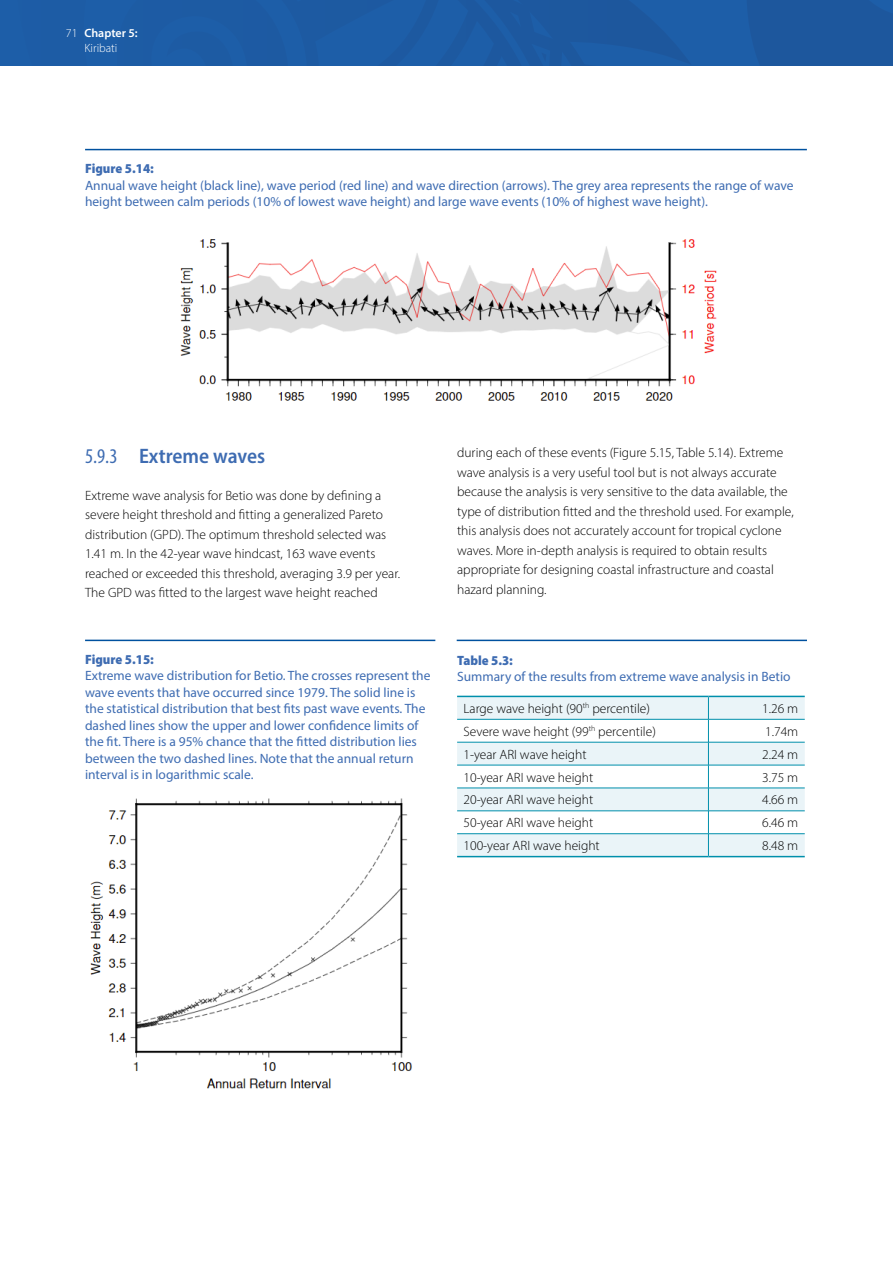
<style>
.page{position:relative;width:893px;height:1263px;background:#fff}
.page>*{position:absolute;margin:0;border:0;box-sizing:border-box;transform-origin:0 0}
.t1{font:600 semi-condensed 21px "Myriad Pro";color:#3e6cb2}
.t2{font:300 13.5px/19.5px "Myriad Pro";color:#000}
.t3{font:13.5px/16.5px "Myriad Pro";color:#3e6cb2}
.t4{font:900 semi-condensed 13.5px "Myriad Pro";color:#3e6cb2}
.t5{font:300 12px "Myriad Pro";color:#fff}
.t6{font:600 12px "Myriad Pro";color:#fff}
.s1{font-weight:400;font-stretch:condensed}
</style>
<div class="page">
<div style="left:0;top:0;width:893px;height:66px;background:#1d5ca4"></div>
<hr style="left:85px;top:640px;width:350px;height:1px;background:#00519f">
<hr style="left:457px;top:640px;width:350px;height:1px;background:#00519f">
<hr style="left:85px;top:149px;width:722px;height:1px;background:#00519f">
<svg style="left:457px;top:697px;width:348px;height:159px;fill:#eaf4f8"></svg>
<hr style="left:457px;top:719px;width:251px;height:1px;background:#008fab">
<hr style="left:708px;top:719px;width:97px;height:1px;background:#008fab">
<hr style="left:457px;top:742px;width:251px;height:1px;background:#008fab">
<hr style="left:708px;top:742px;width:97px;height:1px;background:#008fab">
<hr style="left:457px;top:765px;width:251px;height:1px;background:#008fab">
<hr style="left:708px;top:765px;width:97px;height:1px;background:#008fab">
<hr style="left:457px;top:788px;width:251px;height:1px;background:#008fab">
<hr style="left:708px;top:788px;width:97px;height:1px;background:#008fab">
<hr style="left:457px;top:810px;width:251px;height:1px;background:#008fab">
<hr style="left:708px;top:810px;width:97px;height:1px;background:#008fab">
<hr style="left:457px;top:833px;width:251px;height:1px;background:#008fab">
<hr style="left:708px;top:833px;width:97px;height:1px;background:#008fab">
<svg style="left:708px;top:697px;width:1px;height:159px"></svg>
<hr style="left:457px;top:696px;width:251px;height:1px;background:#008fab">
<hr style="left:708px;top:696px;width:97px;height:1px;background:#008fab">
<hr style="left:457px;top:856px;width:251px;height:1px;background:#008fab">
<hr style="left:708px;top:856px;width:97px;height:1px;background:#008fab">
<img style="left:180px;top:239px;width:537px;height:162px">
<img style="left:90px;top:798px;width:322px;height:291px">
<p class="t5" style="left:66px;top:25px;width:13px">71</p>
<p class="t6" style="left:84px;top:25px;width:55px">Chapter 5:</p>
<p class="t5" style="left:84px;top:40px;width:35px">Kiribati</p>
<p class="t4" style="left:85px;top:160px;width:70px">Figure 5.14:</p>
<p class="t3" style="left:85px;top:177px;width:710px">Annual wave height (black line), wave period (red line) and wave direction (arrows). The grey area represents the range of wave height between calm periods (10% of lowest wave height) and large wave events (10% of highest wave height).</p>
<h1 class="t1" style="left:85px;top:443px;width:182px"><span class="s1">5.9.3</span> Extreme waves</h1>
<p class="t2" style="left:85px;top:485px;width:317px">Extreme wave analysis for Betio was done by defining a severe height threshold and fitting a generalized Pareto distribution (GPD). The optimum threshold selected was 1.41 m. In the 42-year wave hindcast, 163 wave events reached or exceeded this threshold, averaging 3.9 per year.<br>The GPD was fitted to the largest wave height reached</p>
<p class="t4" style="left:85px;top:650px;width:70px">Figure 5.15:</p>
<p class="t3" style="left:85px;top:667px;width:347px">Extreme wave distribution for Betio. The crosses represent the wave events that have occurred since 1979. The solid line is the statistical distribution that best fits past wave events. The dashed lines show the upper and lower confidence limits of the fit. There is a 95% chance that the fitted distribution lies between the two dashed lines. Note that the annual return interval is in logarithmic scale.</p>
<p class="t2" style="left:457px;top:443px;width:338px">during each of these events (Figure 5.15, Table 5.14). Extreme wave analysis is a very useful tool but is not always accurate because the analysis is very sensitive to the data available, the type of distribution fitted and the threshold used. For example, this analysis does not accurately account for tropical cyclone waves. More in-depth analysis is required to obtain results appropriate for designing coastal infrastructure and coastal hazard planning.</p>
<p class="t4" style="left:457px;top:651px;width:57px">Table 5.3:</p>
<p class="t3" style="left:457px;top:668px;width:335px">Summary of the results from extreme wave analysis in Betio</p>
<p class="t2" style="left:463px;top:698px;width:188px">Large wave height (90<sup>th</sup> percentile)</p>
<p class="t2" style="left:762px;top:698px;width:38px">1.26 m</p>
<p class="t2" style="left:463px;top:721px;width:194px">Severe wave height (99<sup>th</sup> percentile)</p>
<p class="t2" style="left:765px;top:721px;width:35px">1.74m</p>
<p class="t2" style="left:463px;top:744px;width:125px">1-year ARI wave height</p>
<p class="t2" style="left:762px;top:744px;width:38px">2.24 m</p>
<p class="t2" style="left:463px;top:767px;width:131px">10-year ARI wave height</p>
<p class="t2" style="left:762px;top:767px;width:38px">3.75 m</p>
<p class="t2" style="left:463px;top:790px;width:131px">20-year ARI wave height</p>
<p class="t2" style="left:762px;top:790px;width:38px">4.66 m</p>
<p class="t2" style="left:463px;top:813px;width:131px">50-year ARI wave height</p>
<p class="t2" style="left:762px;top:813px;width:38px">6.46 m</p>
<p class="t2" style="left:463px;top:836px;width:138px">100-year ARI wave height</p>
<p class="t2" style="left:762px;top:836px;width:38px">8.48 m</p>
</div>
